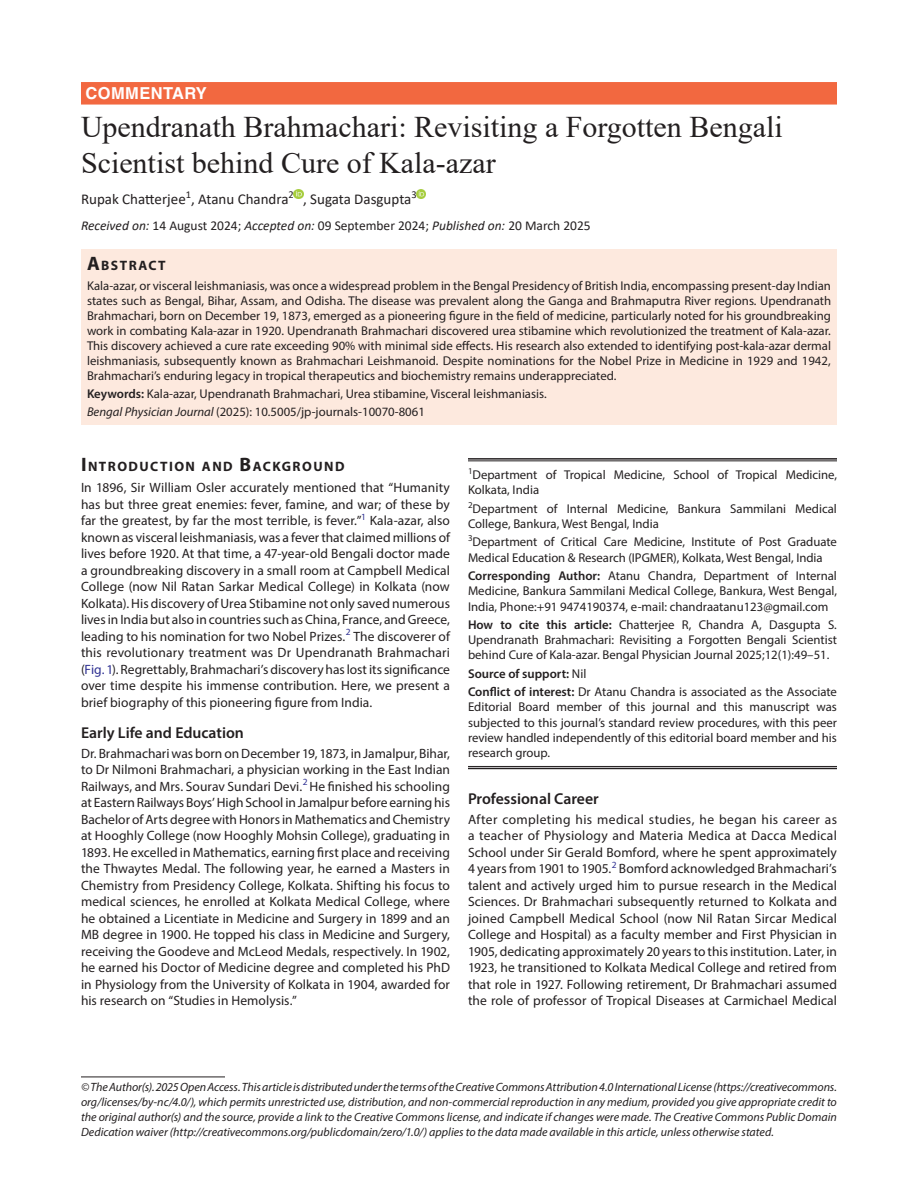
<style>
.page{position:relative;width:918px;height:1188px;background:#fff}
.page>*{position:absolute;margin:0;border:0;box-sizing:border-box;transform-origin:0 0}
.t1{font:30px/36px "Times New Roman";color:#231f20}
.ArticleType{font:700 16.5px "Helvetica LT Std";letter-spacing:.025em;color:#fff}
.Head-2{font:600 15.75px "Myriad Pro";color:#231f20}
.AuthorName{font:15px "Calibri";color:#231f20}
.Head-1{font:700 13.65px "Myriad Pro";letter-spacing:.105em;color:#231f20}
.AbstractTitle{font:700 13.65px "Myriad Pro";letter-spacing:.105em;color:#231f20}
.Para-NoIndent{font:13.5px/16.5px "Myriad Pro";letter-spacing:.005em;color:#231f20;text-align:justify}
.PAS_History{font:13.5px "Calibri";color:#231f20}
.Abstract-Para-first{font:12.75px/15px "Myriad Pro";color:#231f20;text-align:justify}
.COI{font:12.75px/15.3px "Myriad Pro";color:#231f20;text-align:justify}
.Affiliation{font:12.75px/15.3px "Myriad Pro";letter-spacing:-.005em;color:#231f20}
.How_to_Cite{font:12.75px/15.3px "Myriad Pro";color:#231f20;text-align:justify}
.Corresponding_Author{font:12.75px/15.3px "Myriad Pro";color:#231f20;text-align:justify}
.Keywords{font:12.75px "Myriad Pro";color:#231f20}
.Affiliation-first{font:12.75px/15.3px "Myriad Pro";letter-spacing:-.005em;color:#231f20}
.JT_DOI{font:12.75px "Myriad Pro";color:#231f20}
.Source{font:600 12.75px "Myriad Pro";color:#231f20}
.FootNote{font:italic 12px/15px "Myriad Pro";color:#231f20;text-align:justify}
.s1{font-style:italic}
.s2{font-size:19.5px}
.s3{font-weight:600}
.s4{color:#2e3092}
.s5{font-weight:400}
</style>
<div class="page">
<div style="left:81px;top:82px;width:756px;height:23px;background:#f26840"></div>
<div style="left:81px;top:250px;width:756px;height:25px;background:#fde9de"></div>
<div style="left:81px;top:274px;width:756px;height:115px;background:#fde9de"></div>
<div style="left:81px;top:382px;width:756px;height:25px;background:#fde9de"></div>
<div style="left:81px;top:400px;width:756px;height:25px;background:#fde9de"></div>
<svg style="left:294px;top:189px;width:9px;height:9px"></svg>
<svg style="left:417px;top:189px;width:9px;height:9px"></svg>
<hr style="left:81px;top:1077px;width:144px;height:1px;background:#231f20">
<hr style="left:468px;top:458px;width:369px;height:2px;background:#231f20">
<hr style="left:468px;top:461px;width:369px;height:1px;background:#231f20">
<hr style="left:468px;top:766px;width:369px;height:1px;background:#231f20">
<hr style="left:468px;top:768px;width:369px;height:1px;background:#231f20">
<p class="ArticleType" style="left:86px;top:83px;width:123px">COMMENTARY</p>
<p class="t1" style="left:81px;top:108px;width:703px">Upendranath Brahmachari: Revisiting a Forgotten Bengali<br>Scientist behind Cure of Kala-azar</p>
<p class="AuthorName" style="left:81px;top:189px;width:337px">Rupak Chatterjee<sup>1</sup>, Atanu Chandra<sup>2</sup> , Sugata Dasgupta<sup>3</sup></p>
<p class="PAS_History" style="left:81px;top:216px;width:511px"><span class="s1">Received on:</span> 14 August 2024; <span class="s1">Accepted on:</span> 09 September 2024; <span class="s1">Published on:</span> 20 March 2025</p>
<p class="AbstractTitle" style="left:87px;top:257px;width:80px"><span class="s2">A</span>BSTRACT</p>
<p class="Abstract-Para-first" style="left:87px;top:278px;width:746px">Kala-azar, or visceral leishmaniasis, was once a widespread problem in the Bengal Presidency of British India, encompassing present-day Indian states such as Bengal, Bihar, Assam, and Odisha. The disease was prevalent along the Ganga and Brahmaputra River regions. Upendranath Brahmachari, born on December 19, 1873, emerged as a pioneering figure in the field of medicine, particularly noted for his groundbreaking work in combating Kala-azar in 1920. Upendranath Brahmachari discovered urea stibamine which revolutionized the treatment of Kala-azar.<br>This discovery achieved a cure rate exceeding 90% with minimal side effects. His research also extended to identifying post-kala-azar dermal leishmaniasis, subsequently known as Brahmachari Leishmanoid. Despite nominations for the Nobel Prize in Medicine in 1929 and 1942, Brahmachari’s enduring legacy in tropical therapeutics and biochemistry remains underappreciated.</p>
<p class="Keywords" style="left:87px;top:386px;width:461px"><span class="s3">Keywords:</span> Kala-azar, Upendranath Brahmachari, Urea stibamine, Visceral leishmaniasis.</p>
<p class="JT_DOI" style="left:87px;top:404px;width:339px"><span class="s1">Bengal Physician Journal</span> (2025): 10.5005/jp-journals-10070-8061</p>
<p class="Head-1" style="left:81px;top:458px;width:265px"><span class="s2">I</span>NTRODUCTION AND <span class="s2">B</span>ACKGROUND</p>
<p class="Para-NoIndent" style="left:81px;top:479px;width:371px">In 1896, Sir William Osler accurately mentioned that “Humanity has but three great enemies: fever, famine, and war; of these by far the greatest, by far the most terrible, is fever.”<sup>1</sup> Kala-azar, also known as visceral leishmaniasis, was a fever that claimed millions of lives before 1920. At that time, a 47-year-old Bengali doctor made a groundbreaking discovery in a small room at Campbell Medical College (now Nil Ratan Sarkar Medical College) in Kolkata (now Kolkata). His discovery of Urea Stibamine not only saved numerous lives in India but also in countries such as China, France, and Greece, leading to his nomination for two Nobel Prizes.<sup>2</sup> The discoverer of this revolutionary treatment was Dr Upendranath Brahmachari (<span class="s4">Fig. 1</span>). Regrettably, Brahmachari’s discovery has lost its significance over time despite his immense contribution. Here, we present a brief biography of this pioneering figure from India.</p>
<p class="Head-2" style="left:81px;top:723px;width:164px">Early Life and Education</p>
<p class="Para-NoIndent" style="left:81px;top:745px;width:371px">Dr. Brahmachari was born on December 19, 1873, in Jamalpur, Bihar, to Dr Nilmoni Brahmachari, a physician working in the East Indian Railways, and Mrs. Sourav Sundari Devi.<sup>2</sup> He finished his schooling at Eastern Railways Boys’ High School in Jamalpur before earning his Bachelor of Arts degree with Honors in Mathematics and Chemistry at Hooghly College (now Hooghly Mohsin College), graduating in 1893. He excelled in Mathematics, earning first place and receiving the Thwaytes Medal. The following year, he earned a Masters in Chemistry from Presidency College, Kolkata. Shifting his focus to medical sciences, he enrolled at Kolkata Medical College, where he obtained a Licentiate in Medicine and Surgery in 1899 and an MB degree in 1900. He topped his class in Medicine and Surgery, receiving the Goodeve and McLeod Medals, respectively. In 1902, he earned his Doctor of Medicine degree and completed his PhD in Physiology from the University of Kolkata in 1904, awarded for his research on “Studies in Hemolysis.”</p>
<p class="Affiliation-first" style="left:468px;top:467px;width:371px"><sup>1</sup>Department of Tropical Medicine, School of Tropical Medicine,<br>Kolkata, India</p>
<p class="Affiliation" style="left:468px;top:501px;width:370px"><sup>2</sup>Department of Internal Medicine, Bankura Sammilani Medical<br>College, Bankura, West Bengal, India</p>
<p class="Affiliation" style="left:468px;top:534px;width:370px"><sup>3</sup>Department of Critical Care Medicine, Institute of Post Graduate<br>Medical Education &amp; Research (IPGMER), Kolkata, West Bengal, India</p>
<p class="Corresponding_Author" style="left:468px;top:568px;width:371px"><span class="s3">Corresponding Author:</span> Atanu Chandra, Department of Internal Medicine, Bankura Sammilani Medical College, Bankura, West Bengal, India, Phone:+91 9474190374, e-mail: chandraatanu123@gmail.com</p>
<p class="How_to_Cite" style="left:468px;top:617px;width:371px"><span class="s3">How to cite this article:</span> Chatterjee R, Chandra A, Dasgupta S.<br>Upendranath Brahmachari: Revisiting a Forgotten Bengali Scientist behind Cure of Kala-azar. Bengal Physician Journal 2025;12(1):49–51.</p>
<p class="Source" style="left:468px;top:665px;width:120px">Source of support: <span class="s5">Nil</span></p>
<p class="COI" style="left:468px;top:684px;width:371px"><span class="s3">Conflict of interest:</span> Dr Atanu Chandra is associated as the Associate Editorial Board member of this journal and this manuscript was subjected to this journal’s standard review procedures, with this peer review handled independently of this editorial board member and his research group.</p>
<p class="Head-2" style="left:468px;top:789px;width:132px">Professional Career</p>
<p class="Para-NoIndent" style="left:468px;top:811px;width:371px">After completing his medical studies, he began his career as a teacher of Physiology and Materia Medica at Dacca Medical School under Sir Gerald Bomford, where he spent approximately 4 years from 1901 to 1905.<sup>2</sup> Bomford acknowledged Brahmachari’s talent and actively urged him to pursue research in the Medical Sciences. Dr Brahmachari subsequently returned to Kolkata and joined Campbell Medical School (now Nil Ratan Sircar Medical College and Hospital) as a faculty member and First Physician in 1905, dedicating approximately 20 years to this institution. Later, in 1923, he transitioned to Kolkata Medical College and retired from that role in 1927. Following retirement, Dr Brahmachari assumed the role of professor of Tropical Diseases at Carmichael Medical</p>
<p class="FootNote" style="left:81px;top:1079px;width:758px">© The Author(s). 2025 Open Access. This article is distributed under the terms of the Creative Commons Attribution 4.0 International License (https://creativecommons. org/licenses/by-nc/4.0/), which permits unrestricted use, distribution, and non-commercial reproduction in any medium, provided you give appropriate credit to the original author(s) and the source, provide a link to the Creative Commons license, and indicate if changes were made. The Creative Commons Public Domain Dedication waiver (http://creativecommons.org/publicdomain/zero/1.0/) applies to the data made available in this article, unless otherwise stated.</p>
</div>
